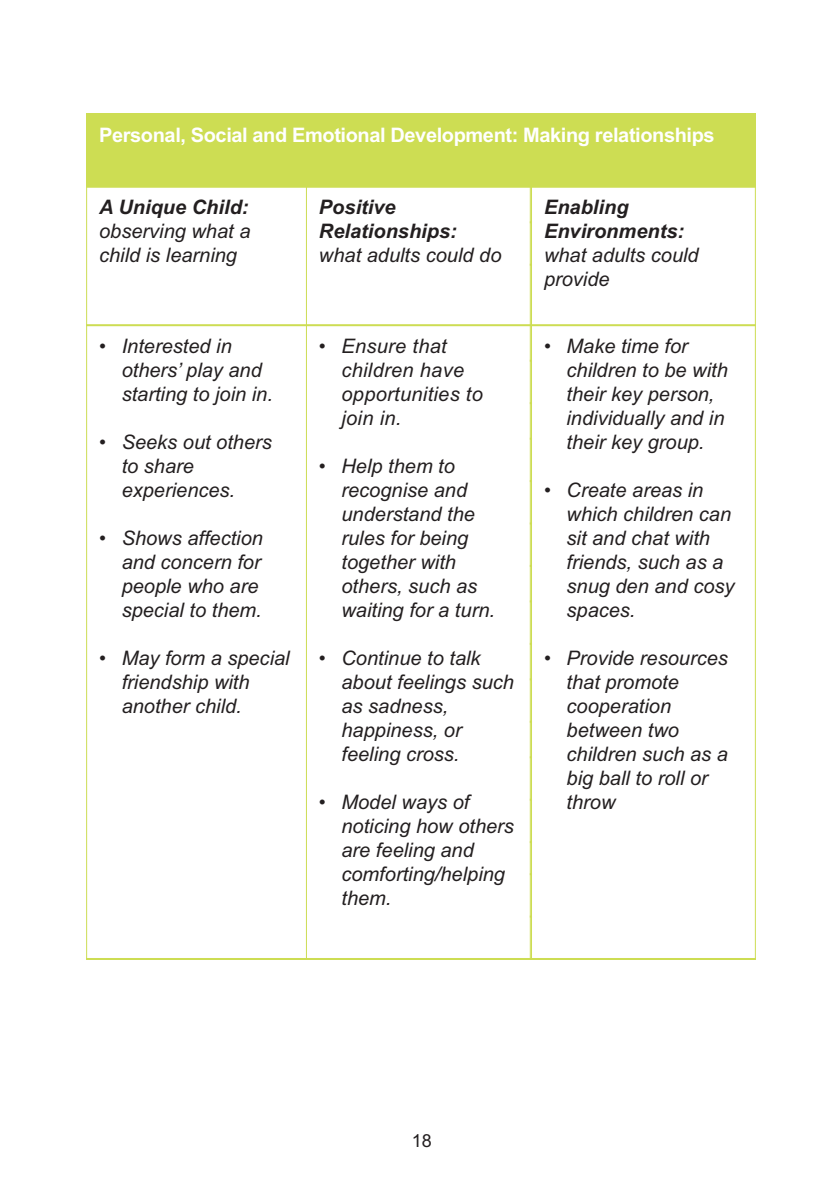
<style>
.page{position:relative;width:840px;height:1191px;background:#fff}
.page>*{position:absolute;margin:0;border:0;box-sizing:border-box;transform-origin:0 0}
.t1{font:italic 20px/24px "Arial";color:#231f20}
.t2{font:700 20px "Arial";letter-spacing:-.02em;color:#fff}
.t3{font:italic 700 20px/24px "Arial";color:#231f20}
.t4{font:18px "Arial";color:#231f20}
</style>
<div class="page">
<div style="left:86px;top:113px;width:669px;height:74px;background:#cddd53"></div>
<hr style="left:86px;top:113px;width:1px;height:847px;background:#cddd53">
<hr style="left:306px;top:186px;width:1px;height:774px;background:#cddd53">
<hr style="left:529px;top:186px;width:1px;height:774px;background:#cddd53">
<hr style="left:530px;top:186px;width:1px;height:774px;background:#cddd53">
<hr style="left:754px;top:113px;width:1px;height:847px;background:#cddd53">
<hr style="left:86px;top:186px;width:669px;height:2px;background:#cddd53">
<hr style="left:86px;top:324px;width:669px;height:2px;background:#cddd53">
<hr style="left:86px;top:958px;width:669px;height:2px;background:#cddd53">
<p class="t2" style="left:99px;top:123px;width:616px">Personal, Social and Emotional Development: Making relationships</p>
<p class="t3" style="left:99px;top:195px;width:151px">A Unique Child:</p>
<p class="t1" style="left:99px;top:219px;width:153px">observing what a child is learning</p>
<p class="t1" style="left:122px;top:334px;width:153px;text-indent:-22px">• Interested in others’ play and starting to join in.</p>
<p class="t1" style="left:122px;top:430px;width:152px;text-indent:-22px">• Seeks out others to share experiences.</p>
<p class="t1" style="left:122px;top:526px;width:143px;text-indent:-22px">• Shows affection and concern for people who are special to them.</p>
<p class="t1" style="left:122px;top:646px;width:169px;text-indent:-22px">• May form a special friendship with another child.</p>
<p class="t3" style="left:319px;top:195px;width:139px">Positive<br>Relationships:</p>
<p class="t1" style="left:319px;top:243px;width:184px">what adults could do</p>
<p class="t1" style="left:341px;top:334px;width:143px;text-indent:-22px">• Ensure that children have opportunities to join in.</p>
<p class="t1" style="left:341px;top:454px;width:155px;text-indent:-22px">• Help them to recognise and understand the rules for being together with others, such as waiting for a turn.</p>
<p class="t1" style="left:341px;top:646px;width:174px;text-indent:-22px">• Continue to talk about feelings such as sadness, happiness, or feeling cross.</p>
<p class="t1" style="left:341px;top:790px;width:174px;text-indent:-22px">• Model ways of noticing how others are feeling and comforting/helping them.</p>
<p class="t3" style="left:543px;top:195px;width:142px">Enabling<br>Environments:</p>
<p class="t1" style="left:543px;top:243px;width:156px">what adults could provide</p>
<p class="t1" style="left:566px;top:334px;width:163px;text-indent:-22px">• Make time for children to be with their key person, individually and in their key group.</p>
<p class="t1" style="left:566px;top:478px;width:169px;text-indent:-22px">• Create areas in which children can sit and chat with friends, such as a snug den and cosy spaces.</p>
<p class="t1" style="left:566px;top:646px;width:163px;text-indent:-22px">• Provide resources that promote cooperation between two children such as a big ball to roll or throw</p>
<p class="t4" style="left:412px;top:1130px;width:22px">18</p>
</div>
